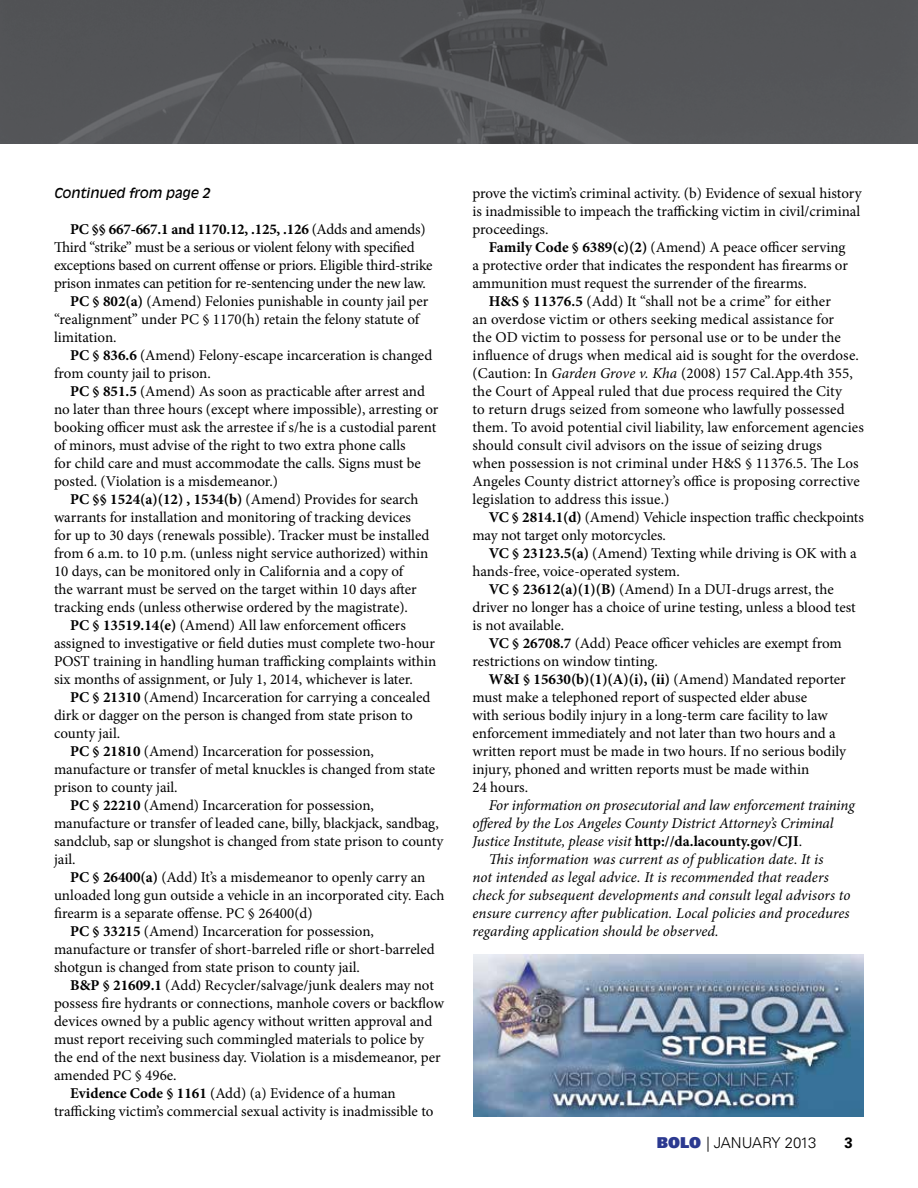
<style>
.page{position:relative;width:918px;height:1188px;background:#fff}
.page>*{position:absolute;margin:0;border:0;box-sizing:border-box;transform-origin:0 0}
.t1{font:15px/18px "Minion Pro";color:#000}
.t2{font:italic 15px "Minion Pro";color:#000}
.t3{font:700 15px "Minion Pro";letter-spacing:-.015em;color:#000}
.t4{font:300 15px "Univers LT Std";letter-spacing:-.025em;color:#000}
.t5{font:700 15px "Univers LT Std";color:#000}
.t6{font:italic 13.5px "Antique Olive Std";color:#000}
.s1{font-weight:400}
.s2{font-weight:700}
.s3{font-style:italic}
.s4{font-weight:700;font-style:normal}
.s5{font-style:normal}
.s6{font-family:"Univers LT Std X Black";font-weight:400;color:#2b3990}
</style>
<div class="page">
<img style="left:0;top:0;width:918px;height:144px">
<img style="left:473px;top:954px;width:391px;height:162px">
<p class="t6" style="left:54px;top:185px;width:158px">Continued from page 2</p>
<p class="t3" style="left:70px;top:219px;width:357px">PC §§ 667-667.1 and 1170.12, .125, .126 <span class="s1">(Adds and amends)</span></p>
<p class="t1" style="left:54px;top:238px;width:362px">Third “strike” must be a serious or violent felony with specified</p>
<p class="t1" style="left:54px;top:256px;width:380px">exceptions based on current offense or priors. Eligible third-strike</p>
<p class="t1" style="left:54px;top:274px;width:373px">prison inmates can petition for re-sentencing under the new law.</p>
<p class="t1" style="left:70px;top:292px;width:360px"><span class="s2">PC § 802(a)</span> (Amend) Felonies punishable in county jail per</p>
<p class="t1" style="left:54px;top:310px;width:367px">“realignment” under PC § 1170(h) retain the felony statute of</p>
<p class="t1" style="left:54px;top:328px;width:64px">limitation.</p>
<p class="t1" style="left:70px;top:346px;width:364px"><span class="s2">PC § 836.6</span> (Amend) Felony-escape incarceration is changed</p>
<p class="t1" style="left:54px;top:364px;width:158px">from county jail to prison.</p>
<p class="t1" style="left:70px;top:382px;width:356px"><span class="s2">PC § 851.5</span> (Amend) As soon as practicable after arrest and</p>
<p class="t1" style="left:54px;top:400px;width:386px">no later than three hours (except where impossible), arresting or</p>
<p class="t1" style="left:54px;top:418px;width:384px">booking officer must ask the arrestee if s/he is a custodial parent</p>
<p class="t1" style="left:54px;top:436px;width:353px">of minors, must advise of the right to two extra phone calls</p>
<p class="t1" style="left:54px;top:454px;width:369px">for child care and must accommodate the calls. Signs must be</p>
<p class="t1" style="left:54px;top:472px;width:226px">posted. (Violation is a misdemeanor.)</p>
<p class="t1" style="left:70px;top:490px;width:350px"><span class="s2">PC §§ 1524(a)(12) , 1534(b)</span> (Amend) Provides for search</p>
<p class="t1" style="left:54px;top:508px;width:359px">warrants for installation and monitoring of tracking devices</p>
<p class="t1" style="left:54px;top:526px;width:377px">for up to 30 days (renewals possible). Tracker must be installed</p>
<p class="t1" style="left:54px;top:544px;width:376px">from 6 a.m. to 10 p.m. (unless night service authorized) within</p>
<p class="t1" style="left:54px;top:562px;width:351px">10 days, can be monitored only in California and a copy of</p>
<p class="t1" style="left:54px;top:580px;width:364px">the warrant must be served on the target within 10 days after</p>
<p class="t1" style="left:54px;top:598px;width:356px">tracking ends (unless otherwise ordered by the magistrate).</p>
<p class="t1" style="left:70px;top:616px;width:337px"><span class="s2">PC § 13519.14(e)</span> (Amend) All law enforcement officers</p>
<p class="t1" style="left:54px;top:634px;width:383px">assigned to investigative or field duties must complete two-hour</p>
<p class="t1" style="left:54px;top:652px;width:384px">POST training in handling human trafficking complaints within</p>
<p class="t1" style="left:54px;top:670px;width:360px">six months of assignment, or July 1, 2014, whichever is later.</p>
<p class="t1" style="left:70px;top:688px;width:362px"><span class="s2">PC § 21310</span> (Amend) Incarceration for carrying a concealed</p>
<p class="t1" style="left:54px;top:706px;width:360px">dirk or dagger on the person is changed from state prison to</p>
<p class="t1" style="left:54px;top:724px;width:68px">county jail.</p>
<p class="t1" style="left:70px;top:742px;width:305px"><span class="s2">PC § 21810</span> (Amend) Incarceration for possession,</p>
<p class="t1" style="left:54px;top:760px;width:383px">manufacture or transfer of metal knuckles is changed from state</p>
<p class="t1" style="left:54px;top:778px;width:125px">prison to county jail.</p>
<p class="t1" style="left:70px;top:796px;width:305px"><span class="s2">PC § 22210</span> (Amend) Incarceration for possession,</p>
<p class="t1" style="left:54px;top:814px;width:386px">manufacture or transfer of leaded cane, billy, blackjack, sandbag,</p>
<p class="t1" style="left:54px;top:832px;width:391px">sandclub, sap or slungshot is changed from state prison to county</p>
<p class="t1" style="left:54px;top:850px;width:23px">jail.</p>
<p class="t1" style="left:70px;top:868px;width:357px"><span class="s2">PC § 26400(a)</span> (Add) It’s a misdemeanor to openly carry an</p>
<p class="t1" style="left:54px;top:886px;width:392px">unloaded long gun outside a vehicle in an incorporated city. Each</p>
<p class="t1" style="left:54px;top:904px;width:260px">firearm is a separate offense. PC § 26400(d)</p>
<p class="t1" style="left:70px;top:922px;width:305px"><span class="s2">PC § 33215</span> (Amend) Incarceration for possession,</p>
<p class="t1" style="left:54px;top:940px;width:382px">manufacture or transfer of short-barreled rifle or short-barreled</p>
<p class="t1" style="left:54px;top:958px;width:307px">shotgun is changed from state prison to county jail.</p>
<p class="t1" style="left:70px;top:976px;width:365px"><span class="s2">B&amp;P § 21609.1</span> (Add) Recycler/salvage/junk dealers may not</p>
<p class="t1" style="left:54px;top:994px;width:391px">possess fire hydrants or connections, manhole covers or backflow</p>
<p class="t1" style="left:54px;top:1012px;width:380px">devices owned by a public agency without written approval and</p>
<p class="t1" style="left:54px;top:1030px;width:372px">must report receiving such commingled materials to police by</p>
<p class="t1" style="left:54px;top:1048px;width:388px">the end of the next business day. Violation is a misdemeanor, per</p>
<p class="t1" style="left:54px;top:1066px;width:124px">amended PC § 496e.</p>
<p class="t1" style="left:70px;top:1084px;width:327px"><span class="s2">Evidence Code § 1161</span> (Add) (a) Evidence of a human</p>
<p class="t1" style="left:54px;top:1102px;width:381px">trafficking victim’s commercial sexual activity is inadmissible to</p>
<p class="t1" style="left:472px;top:184px;width:391px;text-align:justify">prove the victim’s criminal activity. (b) Evidence of sexual history is inadmissible to impeach the trafficking victim in civil/criminal proceedings.</p>
<p class="t1" style="left:472px;top:238px;width:377px;text-indent:16px"><span class="s2">Family Code § 6389(c)(2)</span> (Amend) A peace officer serving a protective order that indicates the respondent has firearms or ammunition must request the surrender of the firearms.</p>
<p class="t1" style="left:472px;top:292px;width:393px;text-indent:16px"><span class="s2">H&amp;S § 11376.5</span> (Add) It “shall not be a crime” for either<br>an overdose victim or others seeking medical assistance for<br>the OD victim to possess for personal use or to be under the influence of drugs when medical aid is sought for the overdose. (Caution: In <span class="s3">Garden Grove v. Kha</span> (2008) 157 Cal.App.4th 355, the Court of Appeal ruled that due process required the City<br>to return drugs seized from someone who lawfully possessed them. To avoid potential civil liability, law enforcement agencies should consult civil advisors on the issue of seizing drugs<br>when possession is not criminal under H&amp;S § 11376.5. The Los Angeles County district attorney’s office is proposing corrective legislation to address this issue.)</p>
<p class="t1" style="left:472px;top:508px;width:393px;text-indent:16px"><span class="s2">VC § 2814.1(d)</span> (Amend) Vehicle inspection traffic checkpoints may not target only motorcycles.</p>
<p class="t1" style="left:489px;top:544px;width:370px"><span class="s2">VC § 23123.5(a)</span> (Amend) Texting while driving is OK with a</p>
<p class="t1" style="left:472px;top:562px;width:209px">hands-free, voice-operated system.</p>
<p class="t1" style="left:489px;top:580px;width:347px"><span class="s2">VC § 23612(a)(1)(B)</span> (Amend) In a DUI-drugs arrest, the</p>
<p class="t1" style="left:472px;top:598px;width:385px">driver no longer has a choice of urine testing, unless a blood test</p>
<p class="t1" style="left:472px;top:616px;width:93px">is not available.</p>
<p class="t1" style="left:489px;top:634px;width:355px"><span class="s2">VC § 26708.7</span> (Add) Peace officer vehicles are exempt from</p>
<p class="t1" style="left:472px;top:652px;width:187px">restrictions on window tinting.</p>
<p class="t3" style="left:489px;top:669px;width:359px">W&amp;I § 15630(b)(1)(A)(i), (ii) <span class="s1">(Amend) Mandated reporter</span></p>
<p class="t1" style="left:472px;top:688px;width:336px">must make a telephoned report of suspected elder abuse</p>
<p class="t1" style="left:472px;top:706px;width:357px">with serious bodily injury in a long-term care facility to law</p>
<p class="t1" style="left:472px;top:724px;width:365px">enforcement immediately and not later than two hours and a</p>
<p class="t1" style="left:472px;top:742px;width:375px">written report must be made in two hours. If no serious bodily</p>
<p class="t1" style="left:472px;top:760px;width:338px">injury, phoned and written reports must be made within</p>
<p class="t1" style="left:472px;top:778px;width:57px">24 hours.</p>
<p class="t2" style="left:489px;top:795px;width:367px">For information on prosecutorial and law enforcement training</p>
<p class="t2" style="left:472px;top:813px;width:363px">offered by the Los Angeles County District Attorney’s Criminal</p>
<p class="t2" style="left:472px;top:831px;width:331px">Justice Institute, please visit <span class="s4">http://da.lacounty.gov/CJI</span><span class="s5">.</span></p>
<p class="t2" style="left:489px;top:849px;width:336px">This information was current as of publication date. It is</p>
<p class="t2" style="left:472px;top:867px;width:358px">not intended as legal advice. It is recommended that readers</p>
<p class="t2" style="left:472px;top:885px;width:380px">check for subsequent developments and consult legal advisors to</p>
<p class="t2" style="left:472px;top:903px;width:378px">ensure currency after publication. Local policies and procedures</p>
<p class="t2" style="left:472px;top:921px;width:248px">regarding application should be observed.</p>
<p class="t4" style="left:657px;top:1134px;width:161px"><span class="s6">BOLO</span> | JANUARY 2013</p>
<p class="t5" style="left:844px;top:1134px;width:10px">3</p>
</div>
